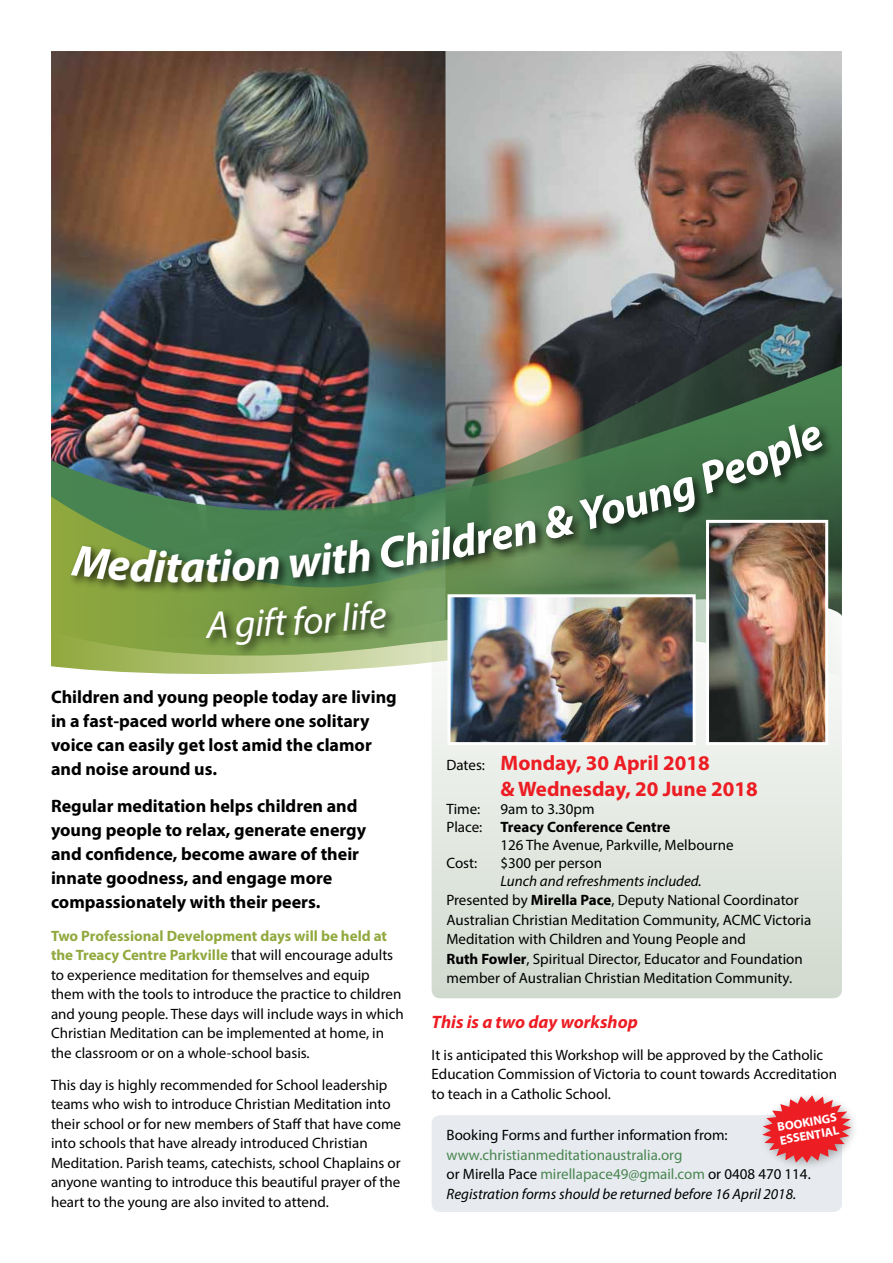
<style>
.page{position:relative;width:893px;height:1263px;background:#fff}
.page>*{position:absolute;margin:0;border:0;box-sizing:border-box;transform-origin:0 0}
.t1{font:italic 700 45px "Myriad Pro";color:#fff}
.t2{font:700 21px/25.2px "Myriad Pro";color:#ed1d24}
.t3{font:700 18px/24px "Myriad Pro";color:#000}
.t4{font:italic 700 18px "Myriad Pro";color:#ed1d24}
.t5{font:15px/19.5px "Myriad Pro";color:#000}
.t6{font:15px/19.5px "Myriad Pro";color:#498551}
.t7{font:700 15px "Myriad Pro";color:#000}
.t8{font:700 12.45px/13.5px "Myriad Pro";color:#fff}
.s1{font-weight:700;color:#91a93e}
.s2{font-weight:400;font-size:15px;color:#000}
.s3{font-weight:400}
.s4{font-style:italic}
.s5{font-weight:700}
.s6{color:#000}
.s7{font-style:italic;color:#000}
</style>
<div class="page">
<img style="left:445px;top:51px;width:397px;height:233px">
<img style="left:51px;top:51px;width:394px;height:233px">
<svg style="left:432px;top:604px;width:410px;height:394px;background:#dfe5dd"></svg>
<img style="left:51px;top:284px;width:791px;height:394px">
<img style="left:51px;top:411px;width:791px;height:264px">
<div style="left:68px;top:422px;width:766px;height:173px;background:#000;opacity:.75"></div>
<div style="left:203px;top:596px;width:195px;height:61px;background:#000;opacity:.75"></div>
<div style="left:432px;top:1115px;width:410px;height:97px;background:#e7ebef;border-radius:9px"></div>
<div style="left:758px;top:1090px;width:102px;height:82px;background:#000;opacity:.3"></div>
<svg style="left:762px;top:1095px;width:89px;height:68px"></svg>
<img style="left:451px;top:598px;width:241px;height:143px">
<div style="left:447px;top:594px;width:249px;height:151px;border:3px solid #fff"></div>
<img style="left:710px;top:569px;width:114px;height:172px">
<div style="left:706px;top:520px;width:122px;height:225px;border:3px solid #fff"></div>
<svg style="left:71px;top:544px;width:96px;height:38px;background:#5f752e"></svg>
<svg style="left:181px;top:549px;width:99px;height:33px;background:#3b6238"></svg>
<svg style="left:290px;top:538px;width:81px;height:40px;background:#335d3c"></svg>
<img style="left:379px;top:424px;width:447px;height:145px">
<svg style="left:205px;top:610px;width:22px;height:27px"></svg>
<svg style="left:235px;top:600px;width:152px;height:45px;background:#61813e"></svg>
<h1 class="t1" style="left:165px;top:537px;width:17px">t</h1>
<p class="t3" style="left:51px;top:685px;width:347px">Children and young people today are living in a fast-paced world where one solitary voice can easily get lost amid the clamor and noise around us.</p>
<p class="t3" style="left:51px;top:793px;width:317px">Regular meditation helps children and young people to relax, generate energy and confidence, become aware of their innate goodness, and engage more compassionately with their peers.</p>
<p class="t5" style="left:51px;top:925px;width:354px"><span class="s1">Two Professional Development days will be held at the Treacy Centre Parkville</span> that will encourage adults to experience meditation for themselves and equip them with the tools to introduce the practice to children and young people. These days will include ways in which Christian Meditation can be implemented at home, in the classroom or on a whole-school basis.</p>
<p class="t5" style="left:51px;top:1075px;width:352px">This day is highly recommended for School leadership teams who wish to introduce Christian Meditation into their school or for new members of Staff that have come into schools that have already introduced Christian Meditation. Parish teams, catechists, school Chaplains or anyone wanting to introduce this beautiful prayer of the heart to the young are also invited to attend.</p>
<h2 class="t2" style="left:500px;top:750px;width:259px;text-indent:-54px"><span class="s2">Dates:</span> Monday, 30 April 2018<br>&amp; Wednesday, 20 June 2018</h2>
<p class="t5" style="left:446px;top:798px;width:35px">Time:</p>
<p class="t5" style="left:500px;top:798px;width:96px">9am to 3.30pm</p>
<p class="t7" style="left:446px;top:817px;width:225px"><span class="s3">Place:</span> Treacy Conference Centre</p>
<p class="t5" style="left:500px;top:834px;width:235px">126 The Avenue, Parkville, Melbourne</p>
<p class="t5" style="left:446px;top:852px;width:32px">Cost:</p>
<p class="t5" style="left:500px;top:852px;width:103px">$300 per person</p>
<p class="t5" style="left:446px;top:870px;width:366px;text-indent:54px"><span class="s4">Lunch and refreshments included.<br></span>Presented by <span class="s5">Mirella Pace</span>, Deputy National Coordinator Australian Christian Meditation Community, ACMC Victoria Meditation with Children and Young People and<br><span class="s5">Ruth Fowler</span>, Spiritual Director, Educator and Foundation member of Australian Christian Meditation Community.</p>
<p class="t4" style="left:432px;top:1010px;width:208px">This is a two day workshop</p>
<p class="t5" style="left:432px;top:1045px;width:407px">It is anticipated this Workshop will be approved by the Catholic<br>Education Commission of Victoria to count towards Accreditation to teach in a Catholic School.</p>
<p class="t8" style="left:776px;top:1120px;width:62px;rotate:-10deg">BOOKINGS<br>ESSENTIAL</p>
<p class="t5" style="left:446px;top:1125px;width:283px">Booking Forms and further information from:</p>
<p class="t6" style="left:446px;top:1145px;width:366px">www.christianmeditationaustralia.org<br><span class="s6">or Mirella Pace</span> mirellapace49@gmail.com <span class="s6">or 0408 470 114.<br></span><span class="s7">Registration forms should be returned before 16 April 2018.</span></p>
</div>
